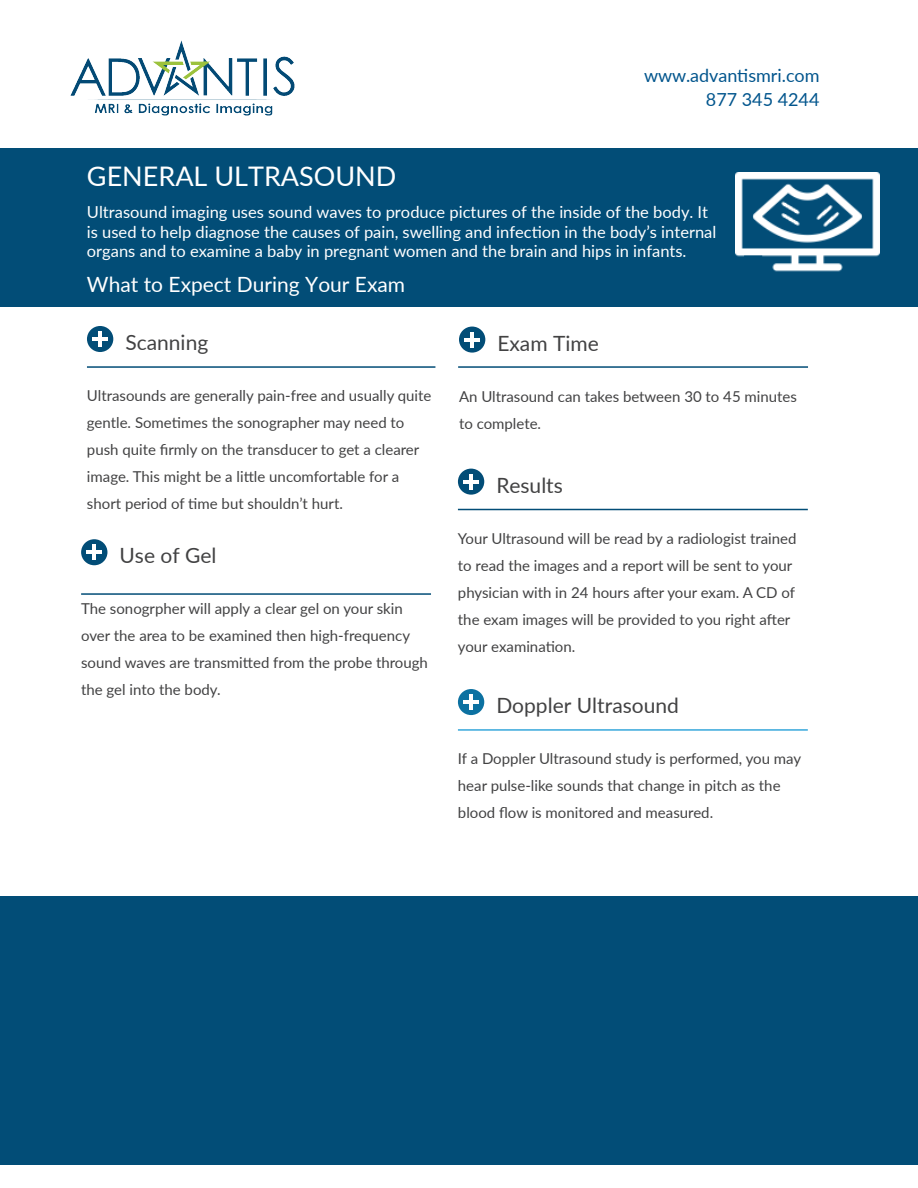
<style>
.page{position:relative;width:918px;height:1188px;background:#fff}
.page>*{position:absolute;margin:0;border:0;box-sizing:border-box;transform-origin:0 0}
.t1{font:27px "Lato";color:#fff}
.Normal_left{font:21px "Lato";color:#424243}
.Normal_left-2{font:21px "Lato";color:#fff}
.t2{font:18px "Lato";color:#02558d}
.Normal_left-3{font:16.5px/19.8px "Lato";color:#fff}
.Normal_left-4{font:15px/27px "Lato";color:#424243}
</style>
<div class="page">
<div style="left:0;top:896px;width:918px;height:269px;background:#024d77"></div>
<div style="left:0;top:148px;width:918px;height:158px;background:#024d77"></div>
<hr style="left:87px;top:366px;width:348px;height:2px;background:#024d77">
<hr style="left:458px;top:509px;width:350px;height:1px;background:#024d77">
<hr style="left:81px;top:593px;width:350px;height:2px;background:#024d77">
<hr style="left:458px;top:729px;width:350px;height:2px;background:#37a7db">
<hr style="left:458px;top:366px;width:350px;height:2px;background:#024d77">
<div style="left:87px;top:326px;width:26px;height:26px;background:#024d77;border-radius:50%"></div>
<hr style="left:99px;top:331px;width:3px;height:16px;background:#fff">
<hr style="left:92px;top:337px;width:16px;height:4px;background:#fff">
<div style="left:459px;top:327px;width:26px;height:26px;background:#024d77;border-radius:50%"></div>
<hr style="left:471px;top:332px;width:3px;height:15px;background:#fff">
<hr style="left:464px;top:338px;width:16px;height:3px;background:#fff">
<div style="left:458px;top:469px;width:26px;height:26px;background:#024d77;border-radius:50%"></div>
<hr style="left:469px;top:474px;width:4px;height:15px;background:#fff">
<hr style="left:463px;top:480px;width:16px;height:3px;background:#fff">
<div style="left:81px;top:539px;width:26px;height:26px;background:#024d77;border-radius:50%"></div>
<hr style="left:93px;top:545px;width:3px;height:15px;background:#fff">
<hr style="left:87px;top:551px;width:15px;height:3px;background:#fff">
<div style="left:458px;top:689px;width:26px;height:26px;background:#0c71a1;border-radius:50%"></div>
<hr style="left:469px;top:694px;width:4px;height:16px;background:#fff">
<hr style="left:463px;top:700px;width:16px;height:4px;background:#fff">
<img style="left:736px;top:173px;width:144px;height:99px">
<img style="left:70px;top:41px;width:225px;height:75px">
<p class="t1" style="left:87px;top:157px;width:311px">GENERAL ULTRASOUND</p>
<p class="t2" style="left:644px;top:63px;width:177px">www.advantismri.com</p>
<p class="t2" style="left:706px;top:87px;width:115px">877 345 4244</p>
<p class="Normal_left-3" style="left:87px;top:201px;width:631px">Ultrasound imaging uses sound waves to produce pictures of the inside of the body. It is used to help diagnose the causes of pain, swelling and infection in the body’s internal organs and to examine a baby in pregnant women and the brain and hips in infants.</p>
<p class="Normal_left-2" style="left:87px;top:269px;width:320px">What to Expect During Your Exam</p>
<p class="Normal_left" style="left:125px;top:327px;width:84px">Scanning</p>
<p class="Normal_left-4" style="left:87px;top:382px;width:346px">Ultrasounds are generally pain-free and usually quite gentle. Sometimes the sonographer may need to push quite firmly on the transducer to get a clearer image. This might be a little uncomfortable for a short period of time but shouldn’t hurt.</p>
<p class="Normal_left" style="left:120px;top:541px;width:98px">Use of Gel</p>
<p class="Normal_left-4" style="left:81px;top:595px;width:348px">The sonogrpher will apply a clear gel on your skin over the area to be examined then high-frequency sound waves are transmitted from the probe through the gel into the body.</p>
<p class="Normal_left" style="left:497px;top:328px;width:103px">Exam Time</p>
<p class="Normal_left-4" style="left:459px;top:382px;width:339px">An Ultrasound can takes between 30 to 45 minutes to complete.</p>
<p class="Normal_left" style="left:496px;top:470px;width:68px">Results</p>
<p class="Normal_left-4" style="left:458px;top:524px;width:340px">Your Ultrasound will be read by a radiologist trained to read the images and a report will be sent to your physician with in 24 hours after your exam. A CD of the exam images will be provided to you right after your examination.</p>
<p class="Normal_left" style="left:496px;top:691px;width:184px">Doppler Ultrasound</p>
<p class="Normal_left-4" style="left:458px;top:745px;width:345px">If a Doppler Ultrasound study is performed, you may hear pulse-like sounds that change in pitch as the blood flow is monitored and measured.</p>
</div>
